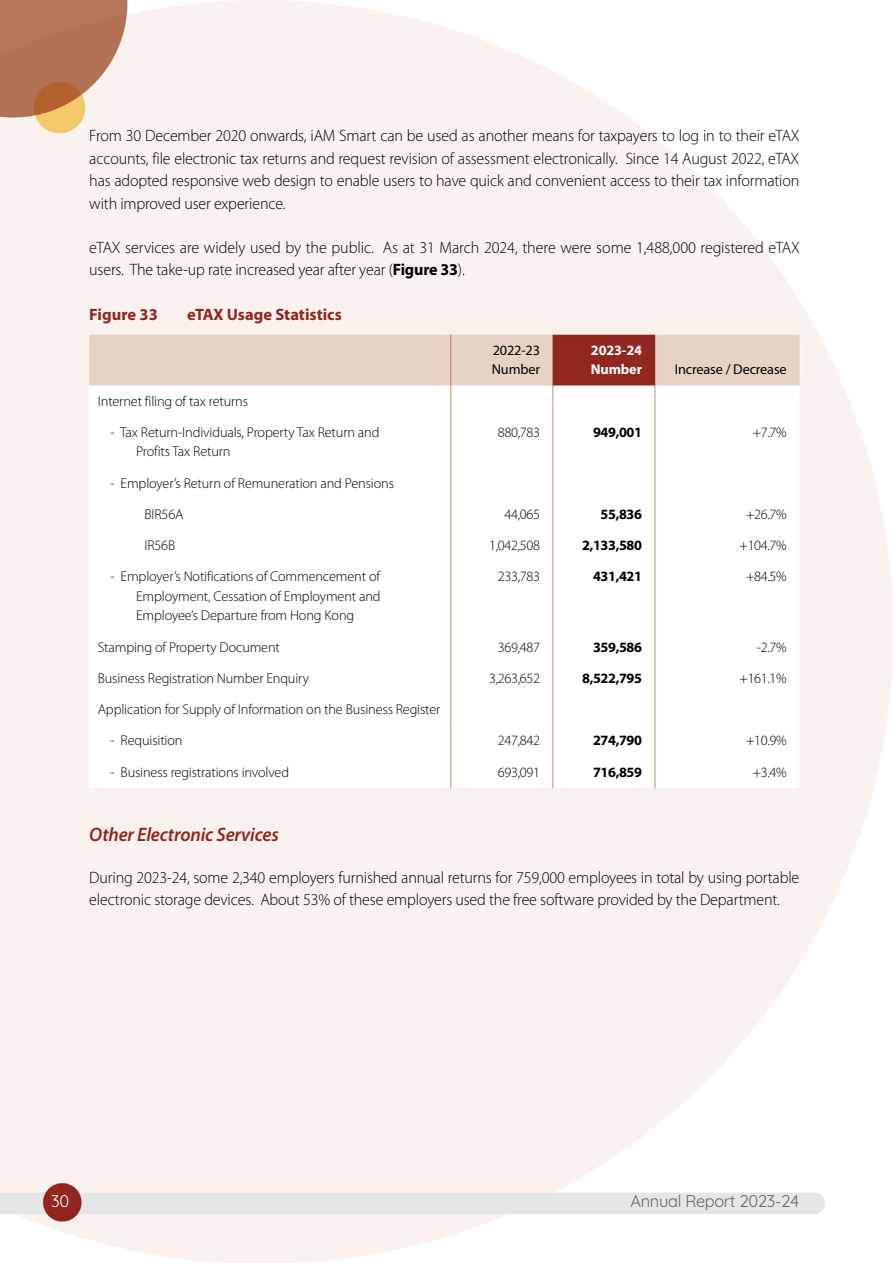
<style>
.page{position:relative;width:893px;height:1263px;background:#fff}
.page>*{position:absolute;margin:0;border:0;box-sizing:border-box;transform-origin:0 0}
.t1{font:italic 600 19.5px "Myriad Pro";letter-spacing:-.01em;color:#92251e}
.t2{font:300 16.5px/22.5px "Myriad Pro";letter-spacing:-.01em;color:#000}
.t3{font:700 16.5px "Myriad Pro";color:#92251e}
.t4{font:16.5px "Quicksand";letter-spacing:-.02em;color:#656464}
.t5{font:16.5px "Quicksand";color:#fff}
.t6{font:300 14.25px/19.5px "Myriad Pro";letter-spacing:-.01em;color:#000}
.t7{font:700 14.25px "Myriad Pro";letter-spacing:-.025em;color:#000}
.t8{font:14.25px/19.5px "Myriad Pro";letter-spacing:-.01em;color:#000}
.t9{font:700 14.25px/19.5px "Myriad Pro";letter-spacing:-.01em;color:#fff}
.s1{font-weight:700}
</style>
<div class="page">
<img style="left:0;top:0;width:893px;height:1263px">
<p class="t2" style="left:89px;top:125px;width:712px;text-align:justify">From 30 December 2020 onwards, iAM Smart can be used as another means for taxpayers to log in to their eTAX accounts, file electronic tax returns and request revision of assessment electronically. Since 14 August 2022, eTAX has adopted responsive web design to enable users to have quick and convenient access to their tax information with improved user experience.</p>
<p class="t2" style="left:89px;top:236px;width:712px">eTAX services are widely used by the public. As at 31 March 2024, there were some 1,488,000 registered eTAX users. The take-up rate increased year after year (<span class="s1">Figure 33</span>).</p>
<p class="t3" style="left:89px;top:305px;width:70px">Figure 33</p>
<p class="t3" style="left:187px;top:305px;width:156px">eTAX Usage Statistics</p>
<p class="t8" style="left:492px;top:340px;width:50px">2022-23<br>Number</p>
<p class="t9" style="left:591px;top:340px;width:53px">2023-24<br>Number</p>
<p class="t8" style="left:675px;top:360px;width:113px">Increase / Decrease</p>
<p class="t6" style="left:98px;top:391px;width:152px">Internet filing of tax returns</p>
<p class="t6" style="left:136px;top:422px;width:245px;text-indent:-26px">- Tax Return-Individuals, Property Tax Return and<br>Profits Tax Return</p>
<p class="t6" style="left:498px;top:422px;width:44px">880,783</p>
<p class="t7" style="left:593px;top:424px;width:51px">949,001</p>
<p class="t6" style="left:753px;top:422px;width:35px">+7.7%</p>
<p class="t6" style="left:145px;top:467px;width:251px;line-height:31.2px;text-indent:-34px">- Employer’s Return of Remuneration and Pensions<br>BIR56A</p>
<p class="t6" style="left:505px;top:504px;width:37px">44,065</p>
<p class="t7" style="left:601px;top:506px;width:43px">55,836</p>
<p class="t6" style="left:746px;top:504px;width:42px">+26.7%</p>
<p class="t6" style="left:145px;top:536px;width:32px">IR56B</p>
<p class="t6" style="left:489px;top:536px;width:52px">1,042,508</p>
<p class="t7" style="left:582px;top:537px;width:61px">2,133,580</p>
<p class="t6" style="left:739px;top:536px;width:49px">+104.7%</p>
<p class="t6" style="left:136px;top:567px;width:246px;text-align:justify;text-indent:-26px">- Employer’s Notifications of Commencement of Employment, Cessation of Employment and Employee’s Departure from Hong Kong</p>
<p class="t6" style="left:498px;top:567px;width:44px">233,783</p>
<p class="t7" style="left:593px;top:568px;width:51px">431,421</p>
<p class="t6" style="left:746px;top:567px;width:42px">+84.5%</p>
<p class="t6" style="left:98px;top:637px;width:184px">Stamping of Property Document</p>
<p class="t6" style="left:498px;top:637px;width:44px">369,487</p>
<p class="t7" style="left:593px;top:639px;width:51px">359,586</p>
<p class="t6" style="left:757px;top:637px;width:31px">-2.7%</p>
<p class="t6" style="left:98px;top:669px;width:213px">Business Registration Number Enquiry</p>
<p class="t6" style="left:489px;top:669px;width:52px">3,263,652</p>
<p class="t7" style="left:582px;top:670px;width:61px">8,522,795</p>
<p class="t6" style="left:739px;top:669px;width:49px">+161.1%</p>
<p class="t6" style="left:98px;top:700px;width:344px">Application for Supply of Information on the Business Register</p>
<p class="t6" style="left:111px;top:731px;width:73px">- Requisition</p>
<p class="t6" style="left:498px;top:731px;width:44px">247,842</p>
<p class="t7" style="left:593px;top:733px;width:51px">274,790</p>
<p class="t6" style="left:746px;top:731px;width:42px">+10.9%</p>
<p class="t6" style="left:111px;top:762px;width:180px">- Business registrations involved</p>
<p class="t6" style="left:498px;top:762px;width:44px">693,091</p>
<p class="t7" style="left:593px;top:764px;width:51px">716,859</p>
<p class="t6" style="left:753px;top:762px;width:35px">+3.4%</p>
<p class="t1" style="left:89px;top:824px;width:191px">Other Electronic Services</p>
<p class="t2" style="left:89px;top:866px;width:712px">During 2023-24, some 2,340 employers furnished annual returns for 759,000 employees in total by using portable electronic storage devices. About 53% of these employers used the free software provided by the Department.</p>
<p class="t5" style="left:51px;top:1189px;width:20px">30</p>
<p class="t4" style="left:630px;top:1188px;width:171px">Annual Report 2023-24</p>
</div>
